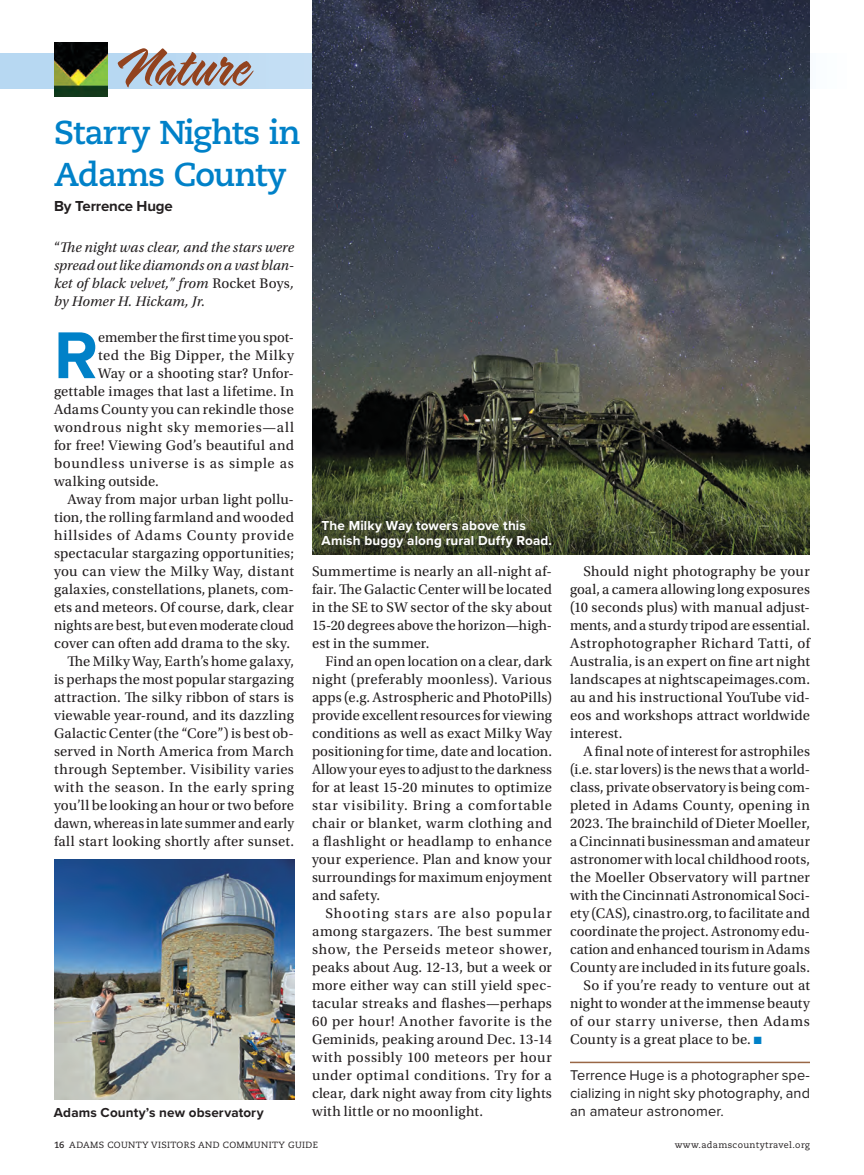
<style>
.page{position:relative;width:864px;height:1175px;background:#fff}
.page>*{position:absolute;margin:0;border:0;box-sizing:border-box;transform-origin:0 0}
.Body_P1{font:700 68.55px "Proxima Nova";color:#0081c8}
.PAGE_HEADER{font:65.4px "Sarah Script";letter-spacing:-.015em;color:#92431f}
.Headline{font:700 33px/42px "Caecilia LT Pro 75";letter-spacing:-.03em;color:#0081c8}
.ByLine{font:700 15px "Proxima Nova";letter-spacing:-.01em;color:#231f20}
.Body{font:14.7px/18px "Utopia Std";letter-spacing:.01em;color:#231f20;text-align:justify}
.Body_P1-2{font:14.7px "Utopia Std";letter-spacing:.025em;color:#231f20}
.Body_1{font:italic 14.7px/18px "Utopia Std";letter-spacing:.005em;color:#231f20;text-align:justify}
.author_info{font:14.7px/18px "Proxima Nova";letter-spacing:.005em;color:#231f20;text-align:justify}
.Body_P1-3{font:14.7px "Utopia Std";letter-spacing:.05em;color:#231f20}
.Body_P1-4{font:14.7px "Utopia Std";color:#231f20}
.t1{font:700 13.5px/15px "Proxima Nova";letter-spacing:.01em;color:#fff}
.t2{font:700 13.5px "Proxima Nova";letter-spacing:.01em;color:#231f20}
.t3{font:9px "Caecilia LT Pro 55 Roman";letter-spacing:.04em;color:#231f20}
.s1{font-style:normal}
.s2{color:#0081c8}
.s3{font-family:"Caecilia LT Pro 75";font-weight:700}
</style>
<div class="page">
<svg style="left:0;top:53px;width:313px;height:35px;background:#bbd9f1"></svg>
<img style="left:54px;top:43px;width:54px;height:54px">
<hr style="left:570px;top:1061px;width:240px;height:2px;background:#996745">
<img style="left:313px;top:0;width:497px;height:554px">
<svg style="left:313px;top:511px;width:247px;height:44px;background:#41492b"></svg>
<img style="left:54px;top:859px;width:241px;height:240px">
<p class="PAGE_HEADER" style="left:119px;top:31px;width:136px">Nature</p>
<p class="Headline" style="left:54px;top:111px;width:248px">Starry Nights in<br>Adams County</p>
<p class="ByLine" style="left:54px;top:194px;width:120px">By Terrence Huge</p>
<p class="Body_1" style="left:54px;top:238px;width:242px"><span class="s1">“</span>The night was clear, and the stars were spread out like diamonds on a vast blan&shy;ket of black velvet,” from <span class="s1">Rocket Boys</span>, by Homer H. Hickam, Jr.</p>
<p class="Body_P1" style="left:54px;top:304px;width:46px">R</p>
<p class="Body_P1-4" style="left:98px;top:329px;width:197px">emember the first time you spot-</p>
<p class="Body_P1-2" style="left:98px;top:347px;width:197px">ted the Big Dipper, the Milky</p>
<p class="Body_P1-2" style="left:98px;top:365px;width:197px">Way or a shooting star? Unfor-</p>
<p class="Body_P1-2" style="left:54px;top:383px;width:242px">gettable images that last a lifetime. In</p>
<p class="Body_P1-2" style="left:54px;top:401px;width:241px">Adams County you can rekindle those</p>
<p class="Body_P1-2" style="left:54px;top:419px;width:241px">wondrous night sky memories—all</p>
<p class="Body_P1-2" style="left:54px;top:437px;width:242px">for free! Viewing God’s beautiful and</p>
<p class="Body_P1-3" style="left:54px;top:455px;width:241px">boundless universe is as simple as</p>
<p class="Body_P1-2" style="left:54px;top:473px;width:106px">walking outside.</p>
<p class="Body" style="left:54px;top:491px;width:242px;text-indent:13px">Away from major urban light pollu&shy;tion, the rolling farmland and wooded hillsides of Adams County provide spectacular stargazing opportunities; you can view the Milky Way, distant galaxies, constellations, planets, com&shy;ets and meteors. Of course, dark, clear nights are best, but even moderate cloud cover can often add drama to the sky.</p>
<p class="Body" style="left:54px;top:653px;width:242px;text-indent:14px">The Milky Way, Earth’s home galaxy, is perhaps the most popular stargazing attraction. The silky ribbon of stars is viewable year-round, and its dazzling Galactic Center (the “Core”) is best ob&shy;served in North America from March through September. Visibility varies with the season. In the early spring you’ll be looking an hour or two before dawn, whereas in late summer and early fall start looking shortly after sunset.</p>
<p class="t2" style="left:54px;top:1102px;width:211px">Adams County’s new observatory</p>
<p class="t1" style="left:322px;top:518px;width:232px">The Milky Way towers above this<br>Amish buggy along rural Duffy Road.</p>
<p class="Body" style="left:312px;top:563px;width:242px">Summertime is nearly an all-night af&shy;fair. The Galactic Center will be located in the SE to SW sector of the sky about 15-20 degrees above the horizon—high&shy;est in the summer.</p>
<p class="Body" style="left:312px;top:653px;width:242px;text-indent:14px">Find an open location on a clear, dark night (preferably moonless). Various apps (e.g. Astrospheric and PhotoPills) provide excellent resources for viewing conditions as well as exact Milky Way positioning for time, date and location.<br>Allow your eyes to adjust to the darkness for at least 15-20 minutes to optimize star visibility. Bring a comfortable chair or blanket, warm clothing and a flashlight or headlamp to enhance your experience. Plan and know your surroundings for maximum enjoyment and safety.</p>
<p class="Body" style="left:312px;top:905px;width:242px;text-indent:14px">Shooting stars are also popular among stargazers. The best summer show, the Perseids meteor shower, peaks about Aug. 12-13, but a week or more either way can still yield spec&shy;tacular streaks and flashes—perhaps 60 per hour! Another favorite is the Geminids, peaking around Dec. 13-14 with possibly 100 meteors per hour under optimal conditions. Try for a clear, dark night away from city lights with little or no moonlight.</p>
<p class="Body" style="left:570px;top:563px;width:242px;text-indent:14px">Should night photography be your goal, a camera allowing long exposures (10 seconds plus) with manual adjust&shy;ments, and a sturdy tripod are essential.<br>Astrophotographer Richard Tatti, of Australia, is an expert on fine art night landscapes at nightscapeimages.com. au and his instructional YouTube vid&shy;eos and workshops attract worldwide interest.</p>
<p class="Body" style="left:570px;top:743px;width:242px;text-indent:14px">A final note of interest for astrophiles (i.e. star lovers) is the news that a world&shy;class, private observatory is being com&shy;pleted in Adams County, opening in 2023. The brainchild of Dieter Moeller, a Cincinnati businessman and amateur astronomer with local childhood roots, the Moeller Observatory will partner with the Cincinnati Astronomical Soci&shy;ety (CAS), cinastro.org, to facilitate and coordinate the project. Astronomy edu&shy;cation and enhanced tourism in Adams County are included in its future goals.</p>
<p class="Body" style="left:570px;top:977px;width:242px;text-indent:14px">So if you’re ready to venture out at night to wonder at the immense beauty of our starry universe, then Adams County is a great place to be. <span class="s2">■</span></p>
<p class="author_info" style="left:570px;top:1067px;width:242px">Terrence Huge is a photographer spe&shy;cializing in night sky photography, and an amateur astronomer.</p>
<p class="t3" style="left:54px;top:1139px;width:265px"><span class="s3">16</span> ADAMS COUNTY VISITORS AND COMMUNITY GUIDE</p>
<p class="t3" style="left:675px;top:1139px;width:137px">www.adamscountytravel.org</p>
</div>
